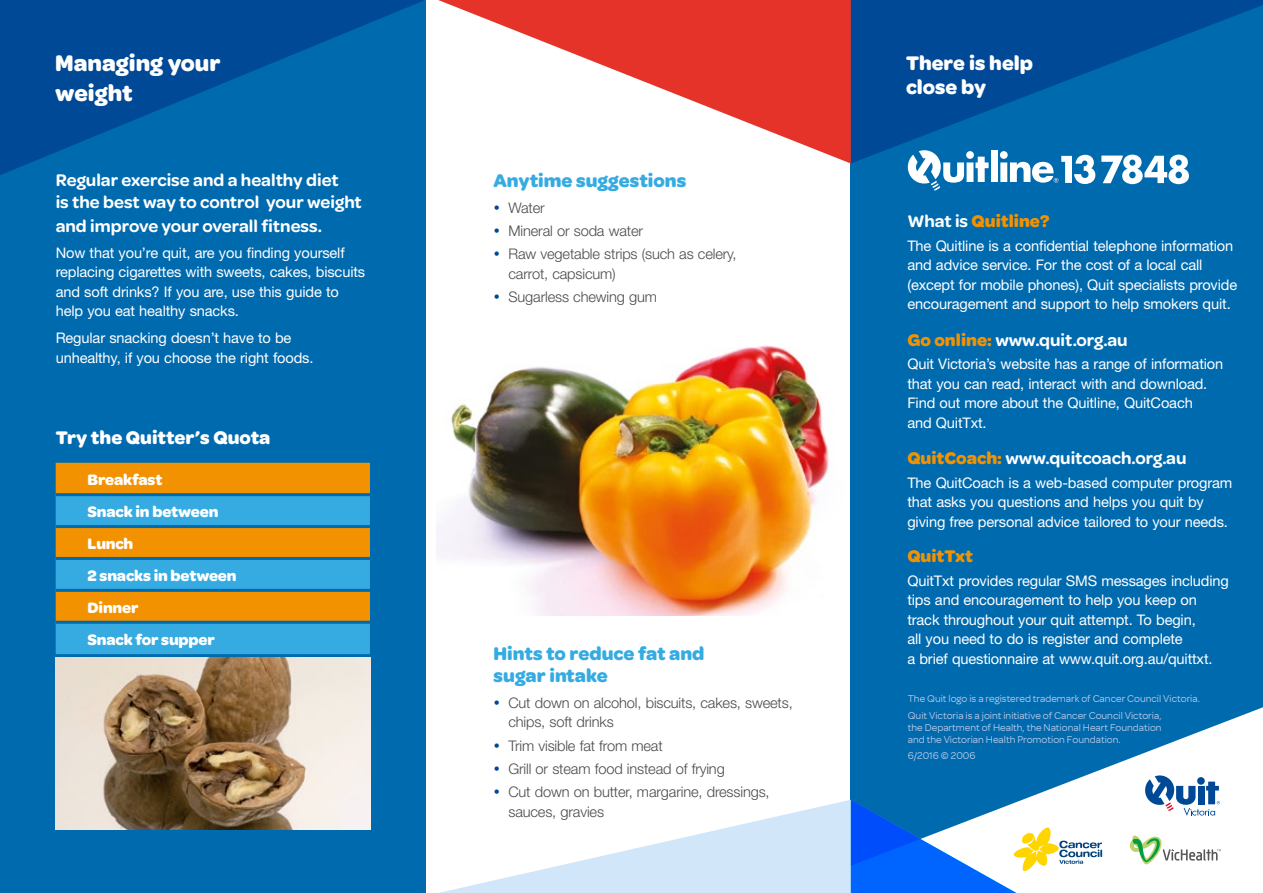
<style>
.page{position:relative;width:1263px;height:893px;background:#fff}
.page>*{position:absolute;margin:0;border:0;box-sizing:border-box;transform-origin:0 0}
.t1{font:700 24px/30px "Omnes";color:#fff}
.t2{font:700 21px/24px "Omnes";color:#fff}
.t3{font:700 19.5px/22.5px "Omnes";color:#35abe2}
.t4{font:700 19.5px "Omnes";color:#fff}
.t5{font:600 18px/23.2px "Omnes";color:#fff}
.t6{font:700 18px "Omnes";color:#f39200}
.t7{font:700 16.2px/32px "Omnes";letter-spacing:-.01em;color:#fff}
.t8{font:14.7px/19.5px "Helvetica Neue LT Std";letter-spacing:-.01em;color:#fff}
.t9{font:300 14.7px/19.5px "Helvetica Neue LT Std";letter-spacing:-.01em;color:#4a4a49}
.t10{font:10.5px/16.2px "Omnes";color:#c1cde9}
.s1{color:#004996}
.s2{font-weight:600;color:#fff}
.s3{font-weight:700;color:#f39200}
</style>
<div class="page">
<img style="left:437px;top:345px;width:392px;height:271px">
<div style="left:851px;top:0;width:412px;height:893px;background:#006aaf"></div>
<svg style="left:425px;top:800px;width:426px;height:93px"></svg>
<svg style="left:1022px;top:707px;width:241px;height:186px;fill:#fff"></svg>
<svg style="left:1145px;top:775px;width:75px;height:41px;background:#9ab5d3"></svg>
<svg style="left:1130px;top:835px;width:91px;height:29px;background:#d5e3d2"></svg>
<svg style="left:851px;top:0;width:412px;height:163px;fill:#004996"></svg>
<svg style="left:851px;top:800px;width:251px;height:93px;background:#82b0e7"></svg>
<svg style="left:477px;top:0;width:374px;height:163px;fill:#e63329"></svg>
<div style="left:991px;top:150px;width:7px;height:32px;background:#fff"></div>
<svg style="left:1000px;top:151px;width:95px;height:33px"></svg>
<svg style="left:1101px;top:155px;width:88px;height:29px"></svg>
<svg style="left:908px;top:150px;width:80px;height:41px"></svg>
<div style="left:0;top:0;width:425px;height:893px;background:#006aaf"></div>
<svg style="left:0;top:0;width:477px;height:184px"></svg>
<div style="left:56px;top:463px;width:314px;height:30px;background:#f39200"></div>
<svg style="left:56px;top:496px;width:314px;height:158px;background:#7fa088"></svg>
<hr style="left:56px;top:525px;width:314px;height:3px;background:#006aaf">
<hr style="left:56px;top:557px;width:314px;height:3px;background:#006aaf">
<hr style="left:56px;top:589px;width:314px;height:3px;background:#006aaf">
<hr style="left:56px;top:621px;width:314px;height:3px;background:#006aaf">
<img style="left:55px;top:657px;width:315px;height:173px">
<h1 class="t1" style="left:55px;top:47px;width:167px">Managing your weight</h1>
<p class="t5" style="left:56px;top:167px;width:308px">Regular exercise and a healthy diet<br>is the best way to control your weight and improve your overall fitness.</p>
<p class="t8" style="left:56px;top:243px;width:311px">Now that you’re quit, are you finding yourself replacing cigarettes with sweets, cakes, biscuits and soft drinks? If you are, use this guide to help you eat healthy snacks.</p>
<p class="t8" style="left:56px;top:328px;width:259px">Regular snacking doesn’t have to be unhealthy, if you choose the right foods.</p>
<h3 class="t4" style="left:56px;top:423px;width:216px">Try the Quitter’s Quota</h3>
<p class="t7" style="left:88px;top:463px;width:151px">Breakfast<br>Snack in between<br>Lunch<br>2 snacks in between<br>Dinner<br>Snack for supper</p>
<h3 class="t3" style="left:494px;top:168px;width:194px">Anytime suggestions</h3>
<p class="t9" style="left:494px;top:197px;width:53px"><span class="s1">•</span> Water</p>
<p class="t9" style="left:494px;top:221px;width:151px"><span class="s1">•</span> Mineral or soda water</p>
<p class="t9" style="left:508px;top:244px;width:230px;text-indent:-15px"><span class="s1">•</span> Raw vegetable strips (such as celery, carrot, capsicum)</p>
<p class="t9" style="left:494px;top:287px;width:165px"><span class="s1">•</span> Sugarless chewing gum</p>
<h3 class="t3" style="left:494px;top:641px;width:212px">Hints to reduce fat and sugar intake</h3>
<p class="t9" style="left:508px;top:693px;width:286px;text-indent:-15px"><span class="s1">•</span> Cut down on alcohol, biscuits, cakes, sweets, chips, soft drinks</p>
<p class="t9" style="left:494px;top:735px;width:171px"><span class="s1">•</span> Trim visible fat from meat</p>
<p class="t9" style="left:494px;top:759px;width:233px"><span class="s1">•</span> Grill or steam food instead of frying</p>
<p class="t9" style="left:508px;top:782px;width:263px;text-indent:-15px"><span class="s1">•</span> Cut down on butter, margarine, dressings, sauces, gravies</p>
<h2 class="t2" style="left:906px;top:50px;width:128px">There is help close by</h2>
<p class="t6" style="left:907px;top:208px;width:144px"><span class="s2">What is</span> Quitline?</p>
<p class="t8" style="left:907px;top:236px;width:331px">The Quitline is a confidential telephone information and advice service. For the cost of a local call (except for mobile phones), Quit specialists provide encouragement and support to help smokers quit.</p>
<p class="t5" style="left:907px;top:327px;width:222px"><span class="s3">Go online:</span> www.quit.org.au</p>
<p class="t8" style="left:907px;top:354px;width:317px">Quit Victoria’s website has a range of information that you can read, interact with and download.<br>Find out more about the Quitline, QuitCoach<br>and QuitTxt.</p>
<p class="t5" style="left:907px;top:446px;width:281px"><span class="s3">QuitCoach:</span> www.quitcoach.org.au</p>
<p class="t8" style="left:907px;top:473px;width:326px">The QuitCoach is a web-based computer program that asks you questions and helps you quit by giving free personal advice tailored to your needs.</p>
<p class="t6" style="left:907px;top:543px;width:67px">QuitTxt</p>
<p class="t8" style="left:907px;top:571px;width:323px">QuitTxt provides regular SMS messages including tips and encouragement to help you keep on track throughout your quit attempt. To begin,<br>all you need to do is register and complete<br>a brief questionnaire at www.quit.org.au/quittxt.</p>
<p class="t10" style="left:908px;top:691px;width:294px">The Quit logo is a registered trademark of Cancer Council Victoria.<br>Quit Victoria is a joint initiative of Cancer Council Victoria,</p>
<p class="t10" style="left:908px;top:721px;width:255px;line-height:12px">the Department of Health, the National Heart Foundation and the Victorian Health Promotion Foundation.</p>
<p class="t10" style="left:908px;top:747px;width:69px">6/2016 © 2006</p>
</div>
